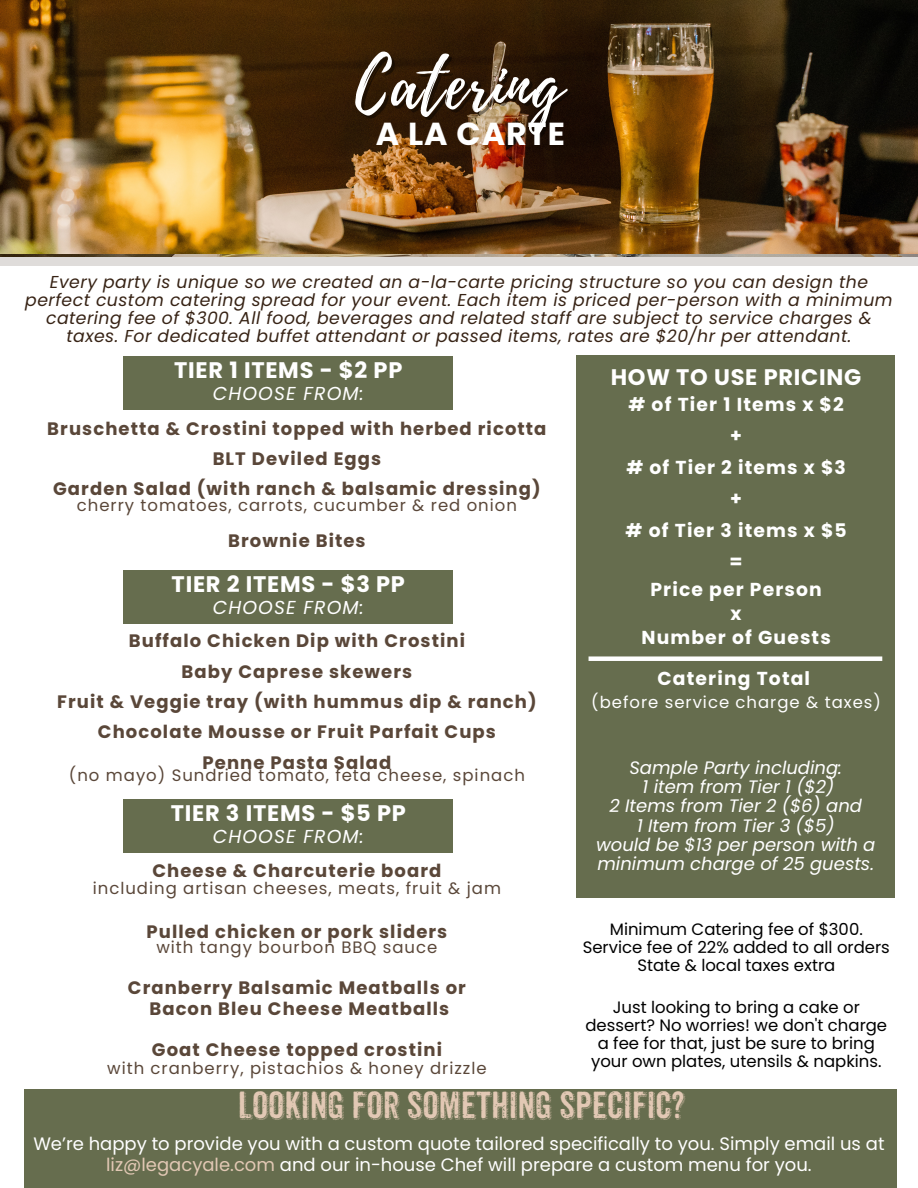
<style>
.page{position:relative;width:918px;height:1188px;background:#fff}
.page>*{position:absolute;margin:0;border:0;box-sizing:border-box;transform-origin:0 0}
.t1{font:67.35px "Playlist Script";letter-spacing:.03em;color:#fff}
.t2{font:36.45px "Anodyne Combined";color:#e2c8b4}
.t3{font:700 31.8px "Poppins";letter-spacing:.03em;color:#fff}
.t4{font:700 22.5px "Poppins";letter-spacing:.03em;color:#fff}
.t5{font:700 18.75px/31.5px "Poppins";letter-spacing:.06em;color:#fff;text-align:center}
.t6{font:italic 18.75px "Poppins";letter-spacing:.06em;color:#fff}
.t7{font:700 18px/30.3px "Poppins";letter-spacing:.06em;color:#5a4739;text-align:center}
.t8{font:18px/21.3px "Poppins";color:#fff;text-align:center}
.t9{font:italic 18px/19.2px "Poppins";color:#fff}
.t10{font:italic 17.25px/18px "Poppins";letter-spacing:.025em;color:#372315;text-align:center}
.t11{font:16.5px/18px "Poppins";color:#000;text-align:center}
.t12{font:16.5px "Poppins";letter-spacing:.06em;color:#5a4739}
.t13{font:16.5px "Poppins";letter-spacing:.06em;color:#fff}
.s1{color:#e2c8b4}
</style>
<div class="page">
<svg style="left:0;top:254px;width:918px;height:12px;background:#cdc7c0"></svg>
<img style="left:0;top:0;width:918px;height:254px">
<div style="left:123px;top:356px;width:330px;height:54px;background:#666d4e"></div>
<div style="left:576px;top:355px;width:318px;height:542px;background:#666d4e"></div>
<div style="left:589px;top:656px;width:293px;height:5px;background:#fff"></div>
<div style="left:24px;top:1089px;width:872px;height:99px;background:#666d4e"></div>
<div style="left:123px;top:570px;width:330px;height:54px;background:#666d4e"></div>
<div style="left:123px;top:800px;width:330px;height:53px;background:#666d4e"></div>
<h5 class="t1" style="left:355px;top:37px;width:209px">Catering</h5>
<h4 class="t3" style="left:376px;top:112px;width:191px">A LA CARTE</h4>
<h6 class="t10" style="left:25px;top:273px;width:869px">Every party is unique so we created an a-la-carte pricing structure so you can design the perfect custom catering spread for your event. Each item is priced per-person with a minimum catering fee of $300. All food, beverages and related staff are subject to service charges &amp; taxes. For dedicated buffet attendant or passed items, rates are $20/hr per attendant.</h6>
<h6 class="t4" style="left:174px;top:354px;width:230px">TIER 1 ITEMS - $2 PP</h6>
<p class="t6" style="left:213px;top:380px;width:153px">CHOOSE FROM:</p>
<h6 class="t4" style="left:611px;top:361px;width:252px">HOW TO USE PRICING</h6>
<h6 class="t5" style="left:626px;top:388px;width:223px"># of Tier 1 Items x $2 +<br># of Tier 2 items x $3 +<br># of Tier 3 items x $5 =</h6>
<h6 class="t5" style="left:641px;top:578px;width:191px;line-height:23.7px">Price per Person<br>x<br>Number of Guests</h6>
<p class="t5" style="left:658px;top:663px;width:154px">Catering Total</p>
<p class="t13" style="left:591px;top:690px;width:291px">(before service charge &amp; taxes)</p>
<h6 class="t7" style="left:47px;top:413px;width:501px">Bruschetta &amp; Crostini topped with herbed ricotta<br>BLT Deviled Eggs<br>Garden Salad (with ranch &amp; balsamic dressing)</h6>
<p class="t7" style="left:228px;top:526px;width:139px">Brownie Bites</p>
<p class="t12" style="left:77px;top:494px;width:442px">cherry tomatoes, carrots, cucumber &amp; red onion</p>
<p class="t4" style="left:172px;top:568px;width:235px">TIER 2 ITEMS - $3 PP</p>
<p class="t6" style="left:213px;top:594px;width:153px">CHOOSE FROM:</p>
<h5 class="t7" style="left:57px;top:626px;width:481px">Buffalo Chicken Dip with Crostini<br>Baby Caprese skewers<br>Fruit &amp; Veggie tray (with hummus dip &amp; ranch)<br>Chocolate Mousse or Fruit Parfait Cups<br>Penne Pasta Salad</h5>
<p class="t9" style="left:629px;top:758px;width:214px">Sample Party including:</p>
<h4 class="t9" style="left:643px;top:777px;width:193px">1 item from Tier 1 ($2)</h4>
<h6 class="t9" style="left:610px;top:797px;width:254px">2 Items from Tier 2 ($6) and</h6>
<h6 class="t9" style="left:637px;top:816px;width:199px">1 Item from Tier 3 ($5)</h6>
<p class="t9" style="left:596px;top:835px;width:281px">would be $13 per person with a minimum charge of 25 guests.</p>
<h6 class="t12" style="left:69px;top:764px;width:457px">(no mayo) Sundried tomato, feta cheese, spinach</h6>
<p class="t4" style="left:171px;top:797px;width:237px">TIER 3 ITEMS - $5 PP</p>
<h2 class="t6" style="left:213px;top:823px;width:153px">CHOOSE FROM:</h2>
<p class="t7" style="left:152px;top:856px;width:291px">Cheese &amp; Charcuterie board</p>
<h4 class="t12" style="left:93px;top:877px;width:410px">including artisan cheeses, meats, fruit &amp; jam</h4>
<h1 class="t7" style="left:147px;top:916px;width:302px">Pulled chicken or pork sliders</h1>
<h3 class="t7" style="left:128px;top:977px;width:340px;line-height:21.3px">Cranberry Balsamic Meatballs or<br>Bacon Bleu Cheese Meatballs</h3>
<p class="t7" style="left:152px;top:1034px;width:292px">Goat Cheese topped crostini</p>
<h5 class="t12" style="left:156px;top:936px;width:282px">with tangy bourbon BBQ sauce</h5>
<h6 class="t12" style="left:107px;top:1057px;width:381px">with cranberry, pistachios &amp; honey drizzle</h6>
<p class="t11" style="left:610px;top:920px;width:254px">Minimum Catering fee of $300.</p>
<p class="t11" style="left:583px;top:938px;width:309px">Service fee of 22% added to all orders</p>
<p class="t11" style="left:637px;top:956px;width:199px">State &amp; local taxes extra</p>
<h4 class="t11" style="left:585px;top:998px;width:303px">Just looking to bring a cake or dessert? No worries! we don't charge a fee for that, just be sure to bring your own plates, utensils &amp; napkins.</h4>
<p class="t2" style="left:238px;top:1092px;width:448px">LOOKING FOR SOMETHING SPECIFIC?</p>
<p class="t8" style="left:33px;top:1133px;width:853px">We’re happy to provide you with a custom quote tailored specifically to you. Simply email us at <span class="s1">liz@legacyale.com</span> and our in-house Chef will prepare a custom menu for you.</p>
</div>
